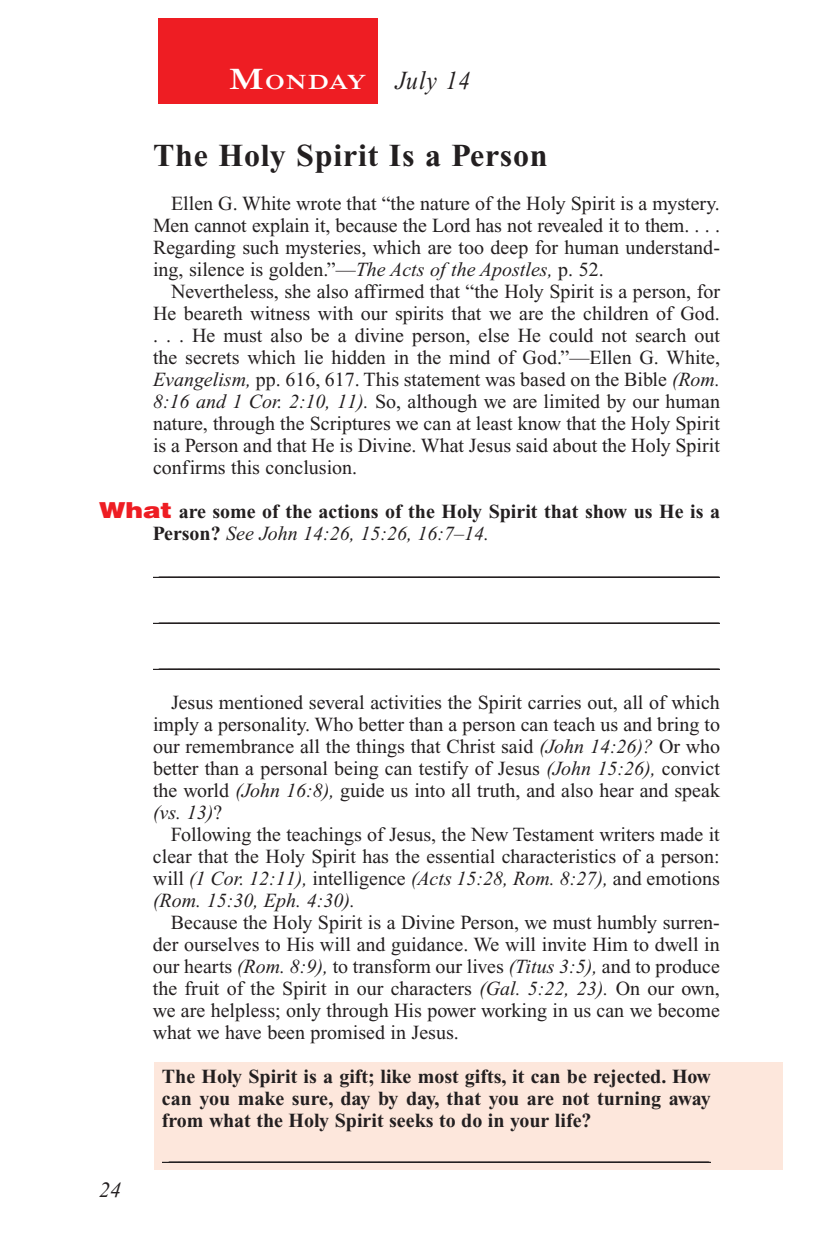
<style>
.page{position:relative;width:819px;height:1260px;background:#fff}
.page>*{position:absolute;margin:0;border:0;box-sizing:border-box;transform-origin:0 0}
.Head{font:700 32px "Times New Roman PS Std";letter-spacing:.025em;color:#231f20}
.Lesson_Dates{font:italic 26px "Times New Roman PS Std";letter-spacing:.045em;color:#231f20;scale:.9 1}
.t1{font:italic 22px "Times New Roman PS Std";color:#231f20}
.Daily_Header{font:600 21px "Times NRMT Std";letter-spacing:.045em;color:#fff;scale:1.1 1}
.Body{font:20px/22px "Times New Roman PS Std";color:#231f20;text-align:justify}
.Blank_Lines{font:20px "Times New Roman PS Std";color:#231f20}
.x-screened_box-text{font:700 20px/22px "Times New Roman PS Std";color:#231f20;text-align:justify}
.Question{font:700 20px/22px "Times New Roman PS Std";color:#231f20}
.Blank_Lines_In_Scree{font:20px "Times New Roman PS Std";color:#231f20}
.s1{font-size:30px}
.s2{font-style:italic}
.s3{font-family:"Helvetica LT Std";font-weight:900;font-size:22px;color:#ee1d23}
.s4{font-weight:400;font-style:italic}
</style>
<div class="page">
<div style="left:158px;top:18px;width:220px;height:86px;background:#ee1d23"></div>
<div style="left:155px;top:1062px;width:628px;height:108px;background:#fde7dc"></div>
<hr style="left:153px;top:577px;width:567px;height:1px;background:#231f20">
<hr style="left:153px;top:623px;width:567px;height:1px;background:#231f20">
<hr style="left:153px;top:669px;width:567px;height:1px;background:#231f20">
<hr style="left:162px;top:1162px;width:549px;height:1px;background:#231f20">
<p class="Daily_Header" style="left:229px;top:70px;width:126px"><span class="s1">M</span>ONDAY</p>
<p class="Lesson_Dates" style="left:396px;top:66px;width:85px">July 14</p>
<p class="Head" style="left:153px;top:138px;width:396px">The Holy Spirit Is a Person</p>
<p class="Body" style="left:153px;top:193px;width:569px;text-indent:18px">Ellen G. White wrote that “the nature of the Holy Spirit is a mystery.<br>Men cannot explain it, because the Lord has not revealed it to them. . . .<br>Regarding such mysteries, which are too deep for human understand&shy;ing, silence is golden.”—<span class="s2">The Acts of the Apostles,</span> p. 52.</p>
<p class="Body" style="left:153px;top:281px;width:569px;text-indent:18px">Nevertheless, she also affirmed that “the Holy Spirit is a person, for He beareth witness with our spirits that we are the children of God. . . . He must also be a divine person, else He could not search out the secrets which lie hidden in the mind of God.”—Ellen G. White, <span class="s2">Evangelism,</span> pp. 616, 617. This statement was based on the Bible <span class="s2">(Rom.<br>8:16 and 1 Cor. 2:10, 11).</span> So, although we are limited by our human nature, through the Scriptures we can at least know that the Holy Spirit is a Person and that He is Divine. What Jesus said about the Holy Spirit confirms this conclusion.</p>
<p class="Question" style="left:153px;top:501px;width:569px;text-indent:-54px"><span class="s3">What</span> are some of the actions of the Holy Spirit that show us He is a<br>Person? <span class="s4">See John 14:26, 15:26, 16:7–14.</span></p>
<p class="Blank_Lines" style="left:159px;top:558px;width:561px">________________________________________________________</p>
<p class="Blank_Lines" style="left:159px;top:604px;width:561px">________________________________________________________</p>
<p class="t1" style="left:99px;top:1178px;width:23px">24</p>
<p class="Blank_Lines" style="left:159px;top:650px;width:561px">________________________________________________________</p>
<p class="Body" style="left:153px;top:692px;width:569px;text-indent:18px">Jesus mentioned several activities the Spirit carries out, all of which imply a personality. Who better than a person can teach us and bring to our remembrance all the things that Christ said <span class="s2">(John 14:26)?</span> Or who better than a personal being can testify of Jesus <span class="s2">(John 15:26),</span> convict the world <span class="s2">(John 16:8),</span> guide us into all truth, and also hear and speak <span class="s2">(vs. 13)</span>?</p>
<p class="Body" style="left:153px;top:824px;width:569px;text-indent:18px">Following the teachings of Jesus, the New Testament writers made it clear that the Holy Spirit has the essential characteristics of a person: will <span class="s2">(1 Cor. 12:11),</span> intelligence <span class="s2">(Acts 15:28, Rom. 8:27),</span> and emotions <span class="s2">(Rom. 15:30, Eph. 4:30).</span></p>
<p class="Body" style="left:153px;top:912px;width:568px;text-indent:18px">Because the Holy Spirit is a Divine Person, we must humbly surren&shy;der ourselves to His will and guidance. We will invite Him to dwell in our hearts <span class="s2">(Rom. 8:9),</span> to transform our lives <span class="s2">(Titus 3:5),</span> and to produce the fruit of the Spirit in our characters <span class="s2">(Gal. 5:22, 23).</span> On our own, we are helpless; only through His power working in us can we become what we have been promised in Jesus.</p>
<p class="x-screened_box-text" style="left:162px;top:1066px;width:551px">The Holy Spirit is a gift; like most gifts, it can be rejected. How can you make sure, day by day, that you are not turning away from what the Holy Spirit seeks to do in your life?</p>
<p class="Blank_Lines_In_Scree" style="left:169px;top:1143px;width:541px">______________________________________________________</p>
</div>
